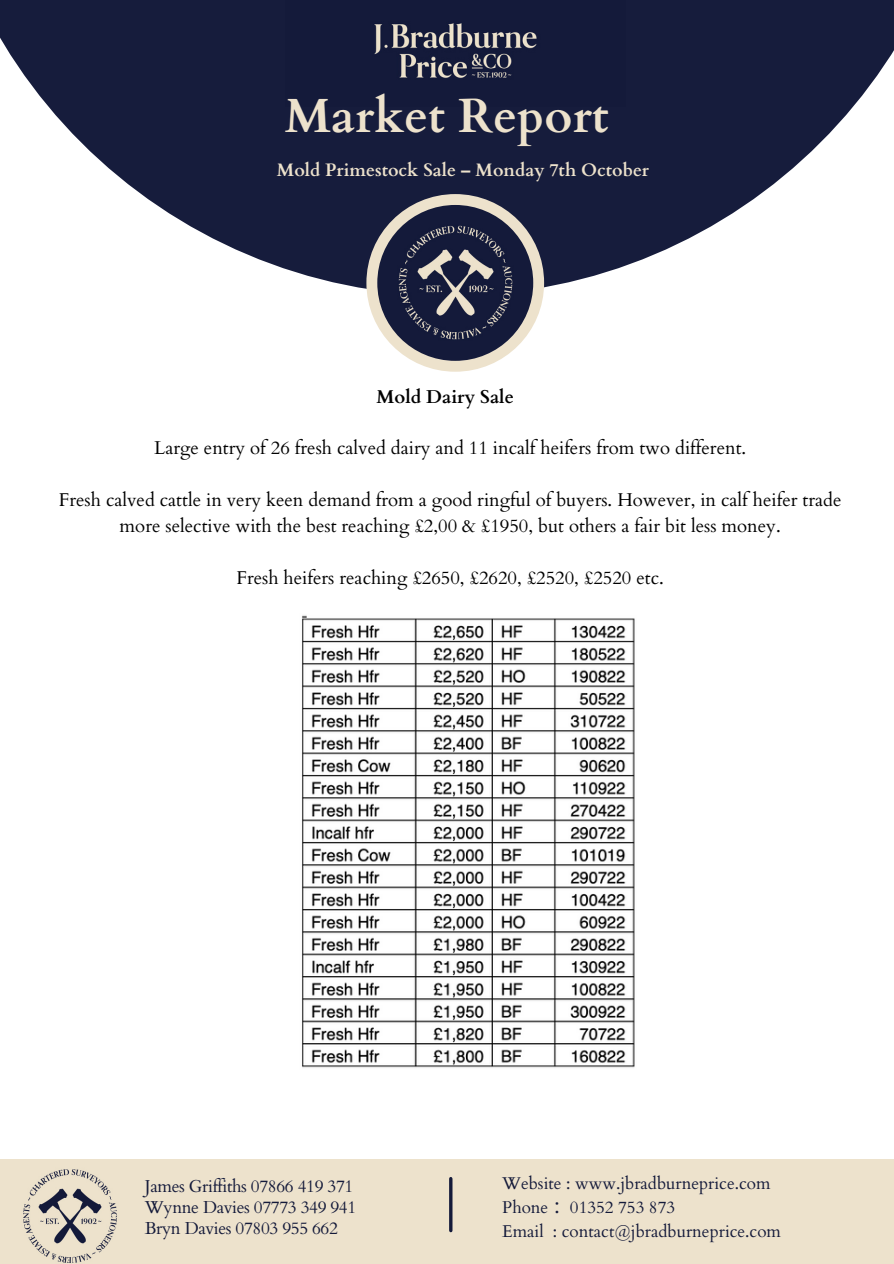
<style>
.page{position:relative;width:894px;height:1264px;background:#fff}
.page>*{position:absolute;margin:0;border:0;box-sizing:border-box;transform-origin:0 0}
.t1{font:700 48px "Cardo";color:#ede2cc}
.t2{font:18.6px/25.8px "Cardo";color:#000;text-align:center}
.t3{font:700 18.6px "Cardo";color:#000}
.t4{font:700 18px "Cardo";color:#ede2cc}
.t5{font:17.25px "Cardo";letter-spacing:-.02em;color:#141a3a}
.t6{font:17.1px "Cardo";color:#141a3a}
.s1{font-family:"Noto Sans CJ Ksc"}
</style>
<div class="page">
<svg style="left:0;top:0;width:893px;height:295px;fill:#161c3c"></svg>
<svg style="left:366px;top:194px;width:178px;height:178px;background:#e8dec9"></svg>
<img style="left:377px;top:205px;width:156px;height:156px;border-radius:50%">
<div style="left:0;top:1159px;width:893px;height:104px;background:#ede2cc"></div>
<hr style="left:449px;top:1178px;width:3px;height:52px;background:#141a3a">
<img style="left:23px;top:1169px;width:94px;height:94px">
<img style="left:285px;top:0;width:340px;height:106px">
<img style="left:302px;top:615px;width:333px;height:453px">
<p class="t1" style="left:284px;top:84px;width:325px">Market Report</p>
<p class="t4" style="left:277px;top:159px;width:373px">Mold Primestock Sale – Monday 7th October</p>
<p class="t3" style="left:376px;top:384px;width:139px">Mold Dairy Sale</p>
<p class="t2" style="left:154px;top:435px;width:593px">Large entry of 26 fresh calved dairy and 11 incalf heifers from two different.</p>
<p class="t2" style="left:59px;top:487px;width:783px">Fresh calved cattle in very keen demand from a good ringful of buyers. However, in calf heifer trade more selective with the best reaching £2,00 &amp; £1950, but others a fair bit less money.</p>
<p class="t2" style="left:236px;top:565px;width:428px">Fresh heifers reaching £2650, £2620, £2520, £2520 etc.</p>
<p class="t5" style="left:145px;top:1174px;width:210px">James Griffiths 07866 419 371</p>
<p class="t5" style="left:145px;top:1195px;width:213px">Wynne Davies 07773 349 941</p>
<p class="t5" style="left:145px;top:1217px;width:194px">Bryn Davies 07803 955 662</p>
<h2 class="t6" style="left:502px;top:1172px;width:270px">Website : www.jbradburneprice.com</h2>
<p class="t6" style="left:502px;top:1195px;width:174px">Phone <span class="s1">：</span>01352 753 873</p>
<p class="t6" style="left:502px;top:1219px;width:280px">Email : contact@jbradburneprice.com</p>
</div>
